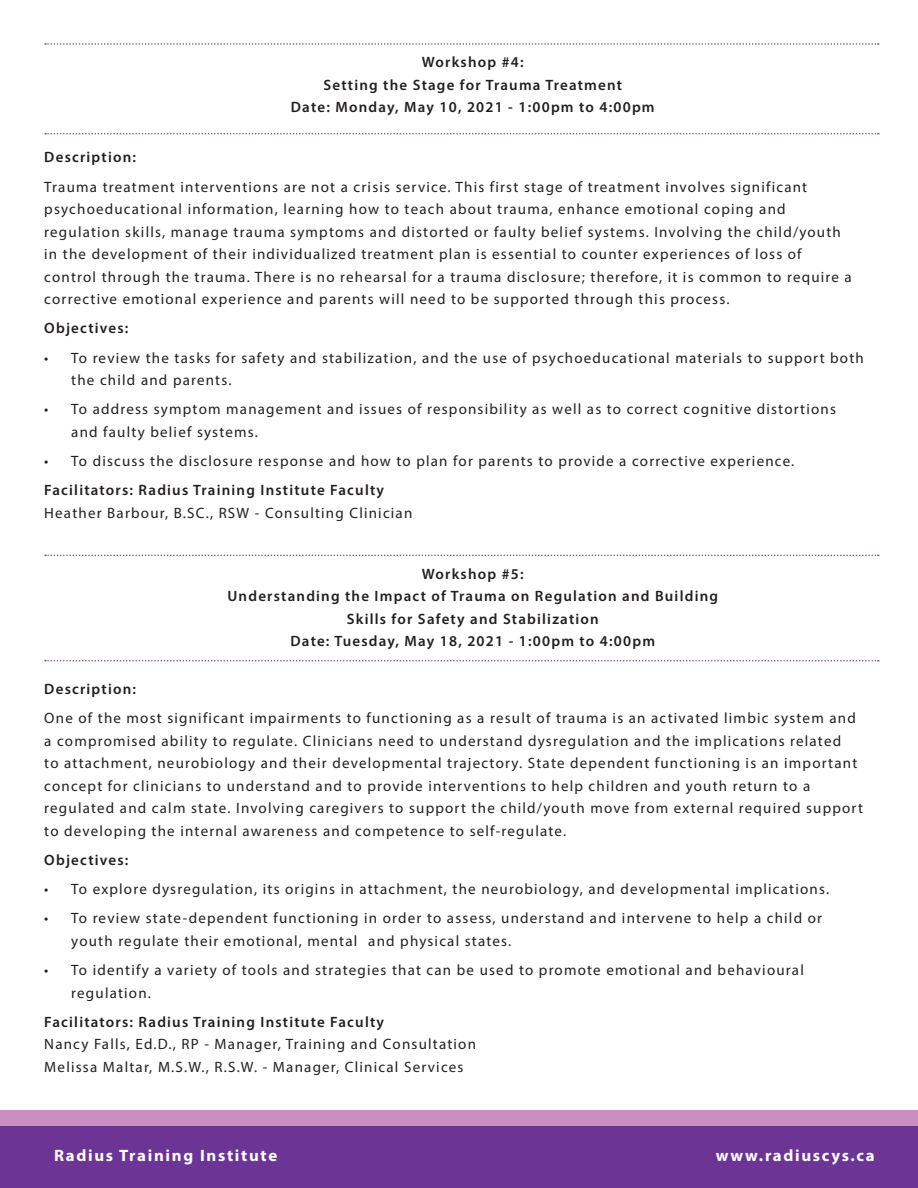
<style>
.page{position:relative;width:918px;height:1188px;background:#fff}
.page>*{position:absolute;margin:0;border:0;box-sizing:border-box;transform-origin:0 0}
.t1{font:700 16.5px "Myriad Pro";letter-spacing:.1em;color:#fff}
.t2{font:15px/22.5px "Myriad Pro";letter-spacing:.08em;color:#231f20}
.t3{font:600 15px/22.5px "Myriad Pro";letter-spacing:.08em;color:#231f20;text-align:center}
</style>
<div class="page">
<div style="left:1px;top:1126px;width:916px;height:61px;background:#6c3595"></div>
<div style="left:0;top:1125px;width:918px;height:63px;border:2px solid #6c3595"></div>
<div style="left:0;top:1110px;width:918px;height:15px;background:#c78ebf"></div>
<svg style="left:45px;top:43px;width:834px;height:2px"></svg>
<svg style="left:45px;top:133px;width:834px;height:1px"></svg>
<svg style="left:45px;top:555px;width:834px;height:1px"></svg>
<svg style="left:45px;top:660px;width:834px;height:1px"></svg>
<p class="t3" style="left:291px;top:51px;width:365px">Workshop #4:<br>Setting the Stage for Trauma Treatment<br>Date: Monday, May 10, 2021 - 1:00pm to 4:00pm</p>
<p class="t3" style="left:44px;top:146px;width:93px">Description:</p>
<p class="t2" style="left:44px;top:175px;width:809px">Trauma treatment interventions are not a crisis service. This first stage of treatment involves significant psychoeducational information, learning how to teach about trauma, enhance emotional coping and regulation skills, manage trauma symptoms and distorted or faulty belief systems. Involving the child/youth in the development of their individualized treatment plan is essential to counter experiences of loss of control through the trauma. There is no rehearsal for a trauma disclosure; therefore, it is common to require a corrective emotional experience and parents will need to be supported through this process.</p>
<p class="t3" style="left:44px;top:317px;width:86px">Objectives:</p>
<p class="t2" style="left:71px;top:346px;width:794px;text-indent:-27px">• To review the tasks for safety and stabilization, and the use of psychoeducational materials to support both the child and parents.</p>
<p class="t2" style="left:71px;top:398px;width:766px;text-indent:-27px">• To address symptom management and issues of responsibility as well as to correct cognitive distortions and faulty belief systems.</p>
<p class="t2" style="left:44px;top:450px;width:752px">• To discuss the disclosure response and how to plan for parents to provide a corrective experience.</p>
<p class="t3" style="left:44px;top:479px;width:341px">Facilitators: Radius Training Institute Faculty</p>
<p class="t2" style="left:44px;top:501px;width:370px">Heather Barbour, B.SC., RSW - Consulting Clinician</p>
<p class="t3" style="left:227px;top:562px;width:492px">Workshop #5:<br>Understanding the Impact of Trauma on Regulation and Building Skills for Safety and Stabilization<br>Date: Tuesday, May 18, 2021 - 1:00pm to 4:00pm</p>
<p class="t3" style="left:44px;top:677px;width:93px">Description:</p>
<p class="t2" style="left:44px;top:707px;width:820px">One of the most significant impairments to functioning as a result of trauma is an activated limbic system and a compromised ability to regulate. Clinicians need to understand dysregulation and the implications related<br>to attachment, neurobiology and their developmental trajectory. State dependent functioning is an important concept for clinicians to understand and to provide interventions to help children and youth return to a regulated and calm state. Involving caregivers to support the child/youth move from external required support to developing the internal awareness and competence to self-regulate.</p>
<p class="t3" style="left:44px;top:848px;width:86px">Objectives:</p>
<p class="t2" style="left:44px;top:878px;width:786px">• To explore dysregulation, its origins in attachment, the neurobiology, and developmental implications.</p>
<p class="t2" style="left:71px;top:907px;width:752px;text-indent:-27px">• To review state-dependent functioning in order to assess, understand and intervene to help a child or youth regulate their emotional, mental and physical states.</p>
<p class="t2" style="left:71px;top:959px;width:734px;text-indent:-27px">• To identify a variety of tools and strategies that can be used to promote emotional and behavioural regulation.</p>
<p class="t3" style="left:44px;top:1010px;width:341px">Facilitators: Radius Training Institute Faculty</p>
<p class="t2" style="left:44px;top:1033px;width:433px">Nancy Falls, Ed.D., RP - Manager, Training and Consultation<br>Melissa Maltar, M.S.W., R.S.W. - Manager, Clinical Services</p>
<p class="t1" style="left:54px;top:1145px;width:225px">Radius Training Institute</p>
<p class="t1" style="left:716px;top:1145px;width:161px">www.radiuscys.ca</p>
</div>
